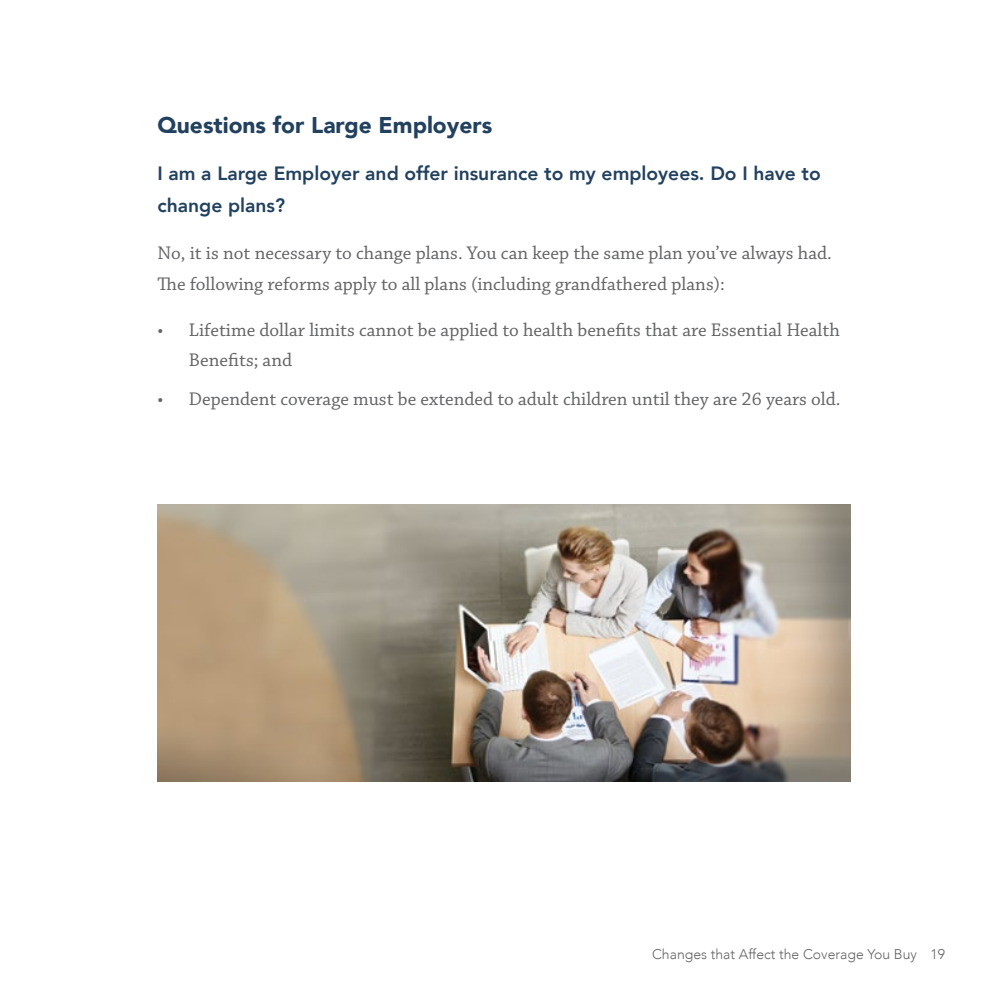
<style>
.page{position:relative;width:1008px;height:1008px;background:#fff}
.page>*{position:absolute;margin:0;border:0;box-sizing:border-box;transform-origin:0 0}
.t1{font:900 22.75px "Avenir";color:#22415f}
.t2{font:19.25px/31.5px "Chaparral Pro";color:#636466}
.t3{font:800 19.25px/31.5px "Avenir";color:#22415f}
.t4{font:300 14px "Avenir";color:#636466}
</style>
<div class="page">
<img style="left:158px;top:504px;width:692px;height:278px">
<p class="t1" style="left:158px;top:106px;width:336px">Questions for Large Employers</p>
<p class="t3" style="left:158px;top:157px;width:665px">I am a Large Employer and offer insurance to my employees. Do I have to change plans?</p>
<p class="t2" style="left:158px;top:238px;width:676px">No, it is not necessary to change plans. You can keep the same plan you’ve always had.<br>The following reforms apply to all plans (including grandfathered plans):</p>
<p class="t2" style="left:189px;top:316px;width:652px;line-height:29.8px;text-indent:-31px">• Lifetime dollar limits cannot be applied to health benefits that are Essential Health<br>Benefits; and</p>
<p class="t2" style="left:158px;top:384px;width:685px">• Dependent coverage must be extended to adult children until they are 26 years old.</p>
<p class="t4" style="left:652px;top:946px;width:294px">Changes that Affect the Coverage You Buy 19</p>
</div>
